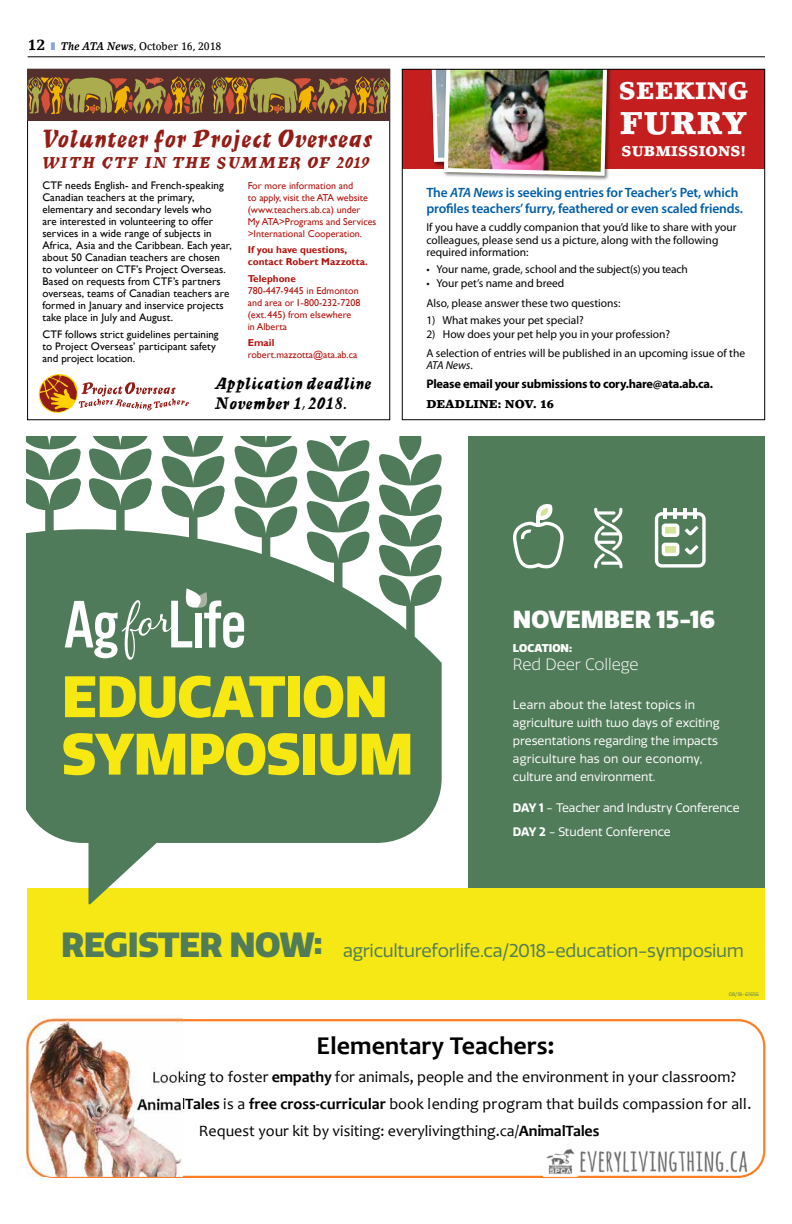
<style>
.page{position:relative;width:792px;height:1224px;background:#fff}
.page>*{position:absolute;margin:0;border:0;box-sizing:border-box;transform-origin:0 0}
.t1{font:900 31.4px "Lino Letter Std";letter-spacing:.01em;color:#fff}
.t2{font:700 25.8px "Candara";color:#000}
.t3{font:24.7px "Mercurius MT Std Bold Script";color:#931d16}
.t4{font:900 24px "Quatro";color:#fff}
.t5{font:900 23.8px "Lino Letter Std";letter-spacing:.01em;color:#fff}
.t6{font:18px "Quatro";letter-spacing:-.015em;color:#517c5a}
.t7{font:16.6px/20.1px "Mercurius MT Std Bold Script";color:#000}
.t8{font:300 16px "Quatro";letter-spacing:-.005em;color:#fff}
.t9{font:15.9px "Candara";color:#000}
.t10{font:15.6px "Mercurius MT Std Bold Script";color:#931d16;scale:1.05 1}
.t11{font:900 14.1px "Lino Letter Std";letter-spacing:.01em;color:#fff}
.t12{font:600 13.5px/15.9px "Myriad Pro";letter-spacing:-.01em;color:#005ea8}
.t13{font:700 12.5px "Myriad Pro";letter-spacing:-.02em;color:#000}
.t14{font:12px/18px "Quatro";color:#fff}
.t15{font:11.5px/12.5px "Myriad Pro";color:#000}
.t16{font:11.5px "Myriad Pro";letter-spacing:-.02em;color:#000}
.t17{font:italic 11.5px "Myriad Pro";color:#000}
.t18{font:900 11.3px "Lino Letter Std";color:#000}
.t19{font:11px/12px "Gill Sans";letter-spacing:.005em;color:#000}
.t20{font:500 11px "Lino Letter Std";color:#000;scale:.9 1}
.t21{font:900 11px "Quatro";letter-spacing:.005em;color:#fff}
.t22{font:10px/12px "Gill Sans";color:#b4140f}
.t23{font:700 10px/12px "Gill Sans";color:#b4140f}
.t24{font:5px "Quatro";letter-spacing:.02em;color:#517c5a}
.s1{font-weight:700;font-size:15px}
.s2{color:#88a2d2}
.s3{font-weight:700;font-style:italic}
.s4{font-style:italic}
.s5{font-style:normal}
.s6{font-weight:700}
.s7{font-weight:900;font-size:34px}
</style>
<div class="page">
<hr style="left:28px;top:57px;width:737px;height:1px;background:#000">
<div style="left:402px;top:69px;width:363px;height:99px;background:#c41e1e"></div>
<div style="left:468px;top:436px;width:297px;height:564px;background:#517c5a"></div>
<div style="left:27px;top:888px;width:738px;height:112px;background:#f6e814"></div>
<svg style="left:27px;top:436px;width:54px;height:93px"></svg>
<svg style="left:89px;top:436px;width:63px;height:93px"></svg>
<svg style="left:162px;top:436px;width:63px;height:93px"></svg>
<svg style="left:234px;top:436px;width:63px;height:93px"></svg>
<svg style="left:307px;top:436px;width:63px;height:93px"></svg>
<svg style="left:379px;top:436px;width:63px;height:93px"></svg>
<svg style="left:27px;top:529px;width:415px;height:375px;fill:#507b5a"></svg>
<svg style="left:65px;top:676px;width:220px;height:42px"></svg>
<div style="left:288px;top:676px;width:12px;height:41px;background:#f7e812"></div>
<svg style="left:304px;top:676px;width:81px;height:42px"></svg>
<svg style="left:63px;top:733px;width:122px;height:42px"></svg>
<svg style="left:191px;top:733px;width:108px;height:42px"></svg>
<div style="left:303px;top:734px;width:12px;height:41px;background:#f7e812"></div>
<svg style="left:320px;top:734px;width:36px;height:41px"></svg>
<svg style="left:362px;top:734px;width:48px;height:41px"></svg>
<svg style="left:65px;top:588px;width:179px;height:74px"></svg>
<svg style="left:655px;top:509px;width:51px;height:59px"></svg>
<svg style="left:594px;top:508px;width:29px;height:60px"></svg>
<hr style="left:601px;top:532px;width:21px;height:3px;background:#fff;border-radius:2px">
<svg style="left:595px;top:511px;width:21px;height:4px"></svg>
<hr style="left:595px;top:541px;width:21px;height:3px;background:#fff;border-radius:2px">
<hr style="left:601px;top:562px;width:21px;height:3px;background:#fff;border-radius:2px">
<svg style="left:513px;top:504px;width:51px;height:64px"></svg>
<div style="left:442px;top:69px;width:170px;height:112px;background:#000;opacity:.54"></div>
<img style="left:432px;top:71px;width:177px;height:107px">
<div style="left:27px;top:69px;width:363px;height:52px;background:#552f2b"></div>
<svg style="left:27px;top:76px;width:178px;height:39px"></svg>
<svg style="left:211px;top:76px;width:178px;height:39px"></svg>
<svg style="left:38px;top:374px;width:151px;height:39px"></svg>
<img style="left:580px;top:1150px;width:172px;height:24px">
<div style="left:27px;top:1019px;width:738px;height:159px;border:2px solid #ff7e25;border-radius:26px"></div>
<img style="left:27px;top:1017px;width:156px;height:159px">
<img style="left:544px;top:1148px;width:33px;height:28px">
<div style="left:402px;top:69px;width:363px;height:351px;border:1px solid #000"></div>
<p class="t20" style="left:28px;top:39px;width:217px"><span class="s1">12</span> <span class="s2">❚</span> <span class="s3">The ATA News</span>, October 16, 2018</p>
<h3 class="t3" style="left:41px;top:124px;width:333px">Volunteer for Project Overseas</h3>
<h3 class="t10" style="left:41px;top:154px;width:314px">WITH CTF IN THE SUMMER OF 2019</h3>
<p class="t19" style="left:42px;top:180px;width:191px">CTF needs English- and French-speaking Canadian teachers at the primary, elementary and secondary levels who<br>are interested in volunteering to offer services in a wide range of subjects in Africa, Asia and the Caribbean. Each year, about 50 Canadian teachers are chosen to volunteer on CTF’s Project Overseas.<br>Based on requests from CTF’s partners overseas, teams of Canadian teachers are formed in January and inservice projects take place in July and August.</p>
<p class="t19" style="left:42px;top:328px;width:178px">CTF follows strict guidelines pertaining to Project Overseas’ participant safety and project location.</p>
<p class="t22" style="left:248px;top:179px;width:130px">For more information and<br>to apply, visit the ATA website (www.teachers.ab.ca) under<br>My ATA&gt;Programs and Services &gt;International Cooperation.</p>
<p class="t23" style="left:248px;top:244px;width:122px">If you have questions, contact Robert Mazzotta.</p>
<p class="t23" style="left:248px;top:272px;width:50px">Telephone</p>
<p class="t22" style="left:248px;top:284px;width:114px">780-447-9445 in Edmonton and area or 1-800-232-7208 (ext. 445) from elsewhere in Alberta</p>
<p class="t23" style="left:248px;top:337px;width:28px">Email</p>
<p class="t22" style="left:248px;top:349px;width:111px">robert.mazzotta@ata.ab.ca</p>
<h3 class="t7" style="left:214px;top:374px;width:158px">Application deadline<br>November 1, 2018.</h3>
<h3 class="t5" style="left:619px;top:76px;width:131px">SEEKING</h3>
<h1 class="t1" style="left:620px;top:104px;width:129px">FURRY</h1>
<p class="t11" style="left:621px;top:143px;width:126px">SUBMISSIONS!</p>
<p class="t12" style="left:426px;top:184px;width:318px">The <span class="s4">ATA News</span> is seeking entries for Teacher’s Pet, which profiles teachers’ furry, feathered or even scaled friends.</p>
<p class="t15" style="left:426px;top:221px;width:312px">If you have a cuddly companion that you’d like to share with your colleagues, please send us a picture, along with the following required information:</p>
<p class="t16" style="left:426px;top:262px;width:263px">• Your name, grade, school and the subject(s) you teach</p>
<p class="t15" style="left:426px;top:273px;width:196px;line-height:19.8px">• Your pet’s name and breed<br>Also, please answer these two questions:</p>
<p class="t15" style="left:426px;top:313px;width:159px">1) What makes your pet special?</p>
<p class="t15" style="left:426px;top:325px;width:320px;line-height:18.5px">2) How does your pet help you in your profession?<br>A selection of entries will be published in an upcoming issue of the</p>
<p class="t17" style="left:426px;top:358px;width:48px">ATA News<span class="s5">.</span></p>
<p class="t13" style="left:426px;top:376px;width:288px">Please email your submissions to cory.hare@ata.ab.ca.</p>
<p class="t18" style="left:426px;top:397px;width:129px">DEADLINE: NOV. 16</p>
<h3 class="t4" style="left:513px;top:605px;width:204px">NOVEMBER 15-16</h3>
<p class="t21" style="left:513px;top:641px;width:61px">LOCATION:</p>
<h3 class="t8" style="left:513px;top:655px;width:127px">Red Deer College</h3>
<p class="t14" style="left:513px;top:696px;width:208px">Learn about the latest topics in agriculture with two days of exciting presentations regarding the impacts agriculture has on our economy, culture and environment.</p>
<p class="t14" style="left:513px;top:796px;width:228px;line-height:24px"><span class="s6">DAY 1</span> - Teacher and Industry Conference<br><span class="s6">DAY 2</span> - Student Conference</p>
<h3 class="t6" style="left:61px;top:941px;width:684px"><span class="s7">REGISTER NOW</span><sup>:</sup> agricultureforlife.ca/2018-education-symposium</h3>
<p class="t24" style="left:729px;top:991px;width:32px">08/18-61656</p>
<h2 class="t2" style="left:317px;top:1030px;width:239px">Elementary Teachers:</h2>
<h3 class="t9" style="left:152px;top:1067px;width:586px">Looking to foster <span class="s6">empathy</span> for animals, people and the environment in your classroom?</h3>
<h3 class="t9" style="left:137px;top:1094px;width:616px"><span class="s6">AnimalTales</span> is a <span class="s6">free cross‐curricular</span> book lending program that builds compassion for all.</h3>
<h3 class="t9" style="left:199px;top:1121px;width:402px">Request your kit by visiting: everylivingthing.ca/<span class="s6">AnimalTales</span></h3>
</div>
